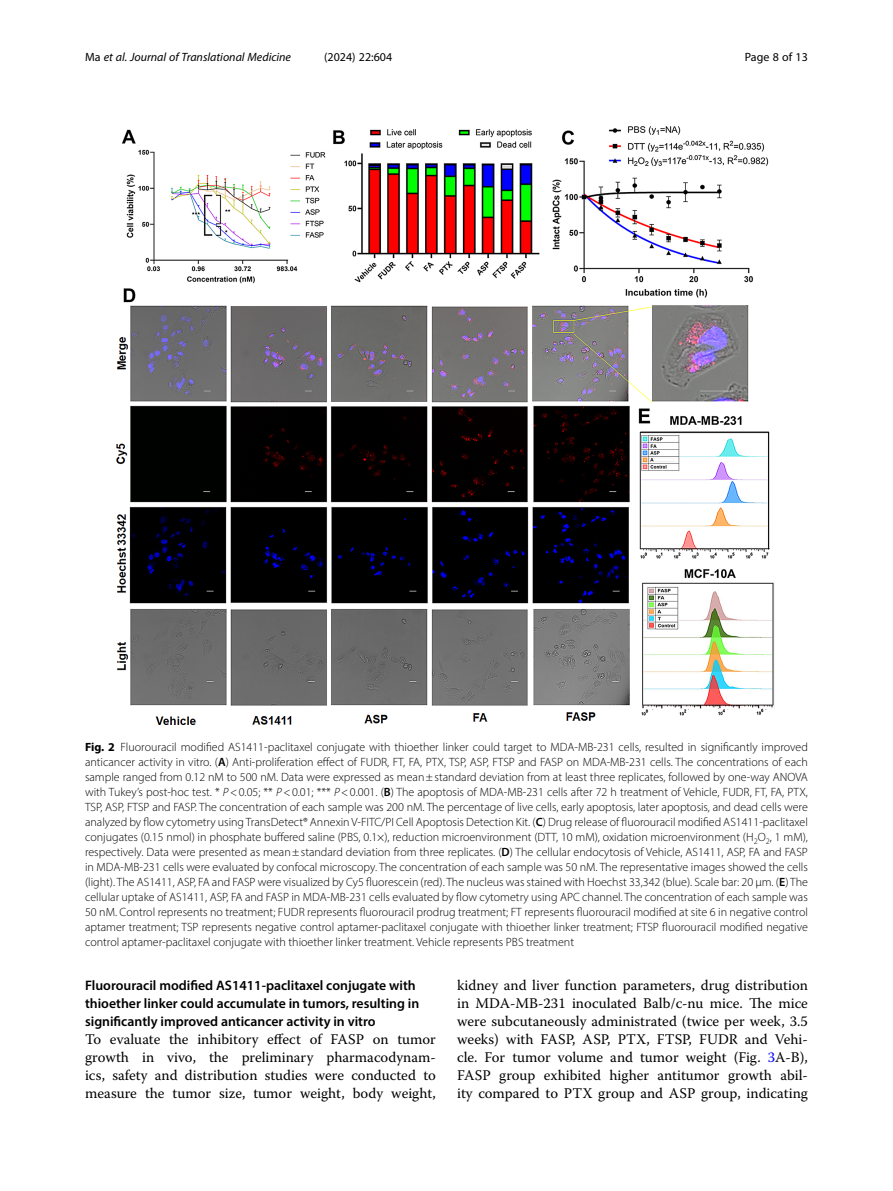
<style>
.page{position:relative;width:893px;height:1191px;background:#fff}
.page>*{position:absolute;margin:0;border:0;box-sizing:border-box;transform-origin:0 0}
.Body_Text{font:14.7px/18px "Warnock Pro";color:#000;text-align:justify}
.Head_2{font:600 13.8px/18px "Myriad Pro";color:#000}
.Figure_Caption{font:300 12px/15px "Myriad Pro";color:#000;text-align:justify}
.t1{font:italic 12px "Myriad Pro";color:#000}
.t2{font:12px "Myriad Pro";color:#000}
.s1{font-style:normal}
.s2{font-weight:700}
.s3{font-weight:600}
.s4{font-style:italic}
.s5{color:#00f}
</style>
<div class="page">
<img style="left:117px;top:126px;width:658px;height:598px">
<p class="t1" style="left:85px;top:50px;width:208px"><span class="s1">Ma</span> et al. Journal of Translational Medicine</p>
<p class="t2" style="left:324px;top:50px;width:70px">(2024) 22:604</p>
<p class="t2" style="left:745px;top:50px;width:65px">Page 8 of 13</p>
<p class="Figure_Caption" style="left:85px;top:739px;width:724px"><span class="s2">Fig. 2</span> Fluorouracil modified AS1411-paclitaxel conjugate with thioether linker could target to MDA-MB-231 cells, resulted in significantly improved anticancer activity in vitro. (<span class="s3">A</span>) Anti-proliferation effect of FUDR, FT, FA, PTX, TSP, ASP, FTSP and FASP on MDA-MB-231 cells. The concentrations of each sample ranged from 0.12 nM to 500 nM. Data were expressed as mean±standard deviation from at least three replicates, followed by one-way ANOVA with Tukey’s post-hoc test. * <span class="s4">P</span>&lt;0.05; ** <span class="s4">P</span>&lt;0.01; *** <span class="s4">P</span>&lt;0.001. (<span class="s3">B</span>) The apoptosis of MDA-MB-231 cells after 72 h treatment of Vehicle, FUDR, FT, FA, PTX, TSP, ASP, FTSP and FASP. The concentration of each sample was 200 nM. The percentage of live cells, early apoptosis, later apoptosis, and dead cells were analyzed by flow cytometry using TransDetect® Annexin V-FITC/PI Cell Apoptosis Detection Kit. (<span class="s3">C</span>) Drug release of fluorouracil modified AS1411-paclitaxel conjugates (0.15 nmol) in phosphate buffered saline (PBS, 0.1×), reduction microenvironment (DTT, 10 mM), oxidation microenvironment (H<sub>2</sub>O<sub>2</sub>, 1 mM), respectively. Data were presented as mean±standard deviation from three replicates. (<span class="s3">D</span>) The cellular endocytosis of Vehicle, AS1411, ASP, FA and FASP in MDA-MB-231 cells were evaluated by confocal microscopy. The concentration of each sample was 50 nM. The representative images showed the cells (light). The AS1411, ASP, FA and FASP were visualized by Cy5 fluorescein (red). The nucleus was stained with Hoechst 33,342 (blue). Scale bar: 20 μm. (<span class="s3">E</span>) The cellular uptake of AS1411, ASP, FA and FASP in MDA-MB-231 cells evaluated by flow cytometry using APC channel. The concentration of each sample was 50 nM. Control represents no treatment; FUDR represents fluorouracil prodrug treatment; FT represents fluorouracil modified at site 6 in negative control aptamer treatment; TSP represents negative control aptamer-paclitaxel conjugate with thioether linker treatment; FTSP fluorouracil modified negative control aptamer-paclitaxel conjugate with thioether linker treatment. Vehicle represents PBS treatment</p>
<p class="Head_2" style="left:85px;top:976px;width:336px">Fluorouracil modified AS1411-paclitaxel conjugate with thioether linker could accumulate in tumors, resulting in significantly improved anticancer activity in vitro</p>
<p class="Body_Text" style="left:85px;top:1030px;width:352px">To evaluate the inhibitory effect of FASP on tumor growth in vivo, the preliminary pharmacodynam&shy;ics, safety and distribution studies were conducted to measure the tumor size, tumor weight, body weight,</p>
<p class="Body_Text" style="left:457px;top:976px;width:352px">kidney and liver function parameters, drug distribution in MDA-MB-231 inoculated Balb/c-nu mice. The mice were subcutaneously administrated (twice per week, 3.5 weeks) with FASP, ASP, PTX, FTSP, FUDR and Vehi&shy;cle. For tumor volume and tumor weight (Fig. <span class="s5">3</span>A-B), FASP group exhibited higher antitumor growth abil&shy;ity compared to PTX group and ASP group, indicating</p>
</div>
